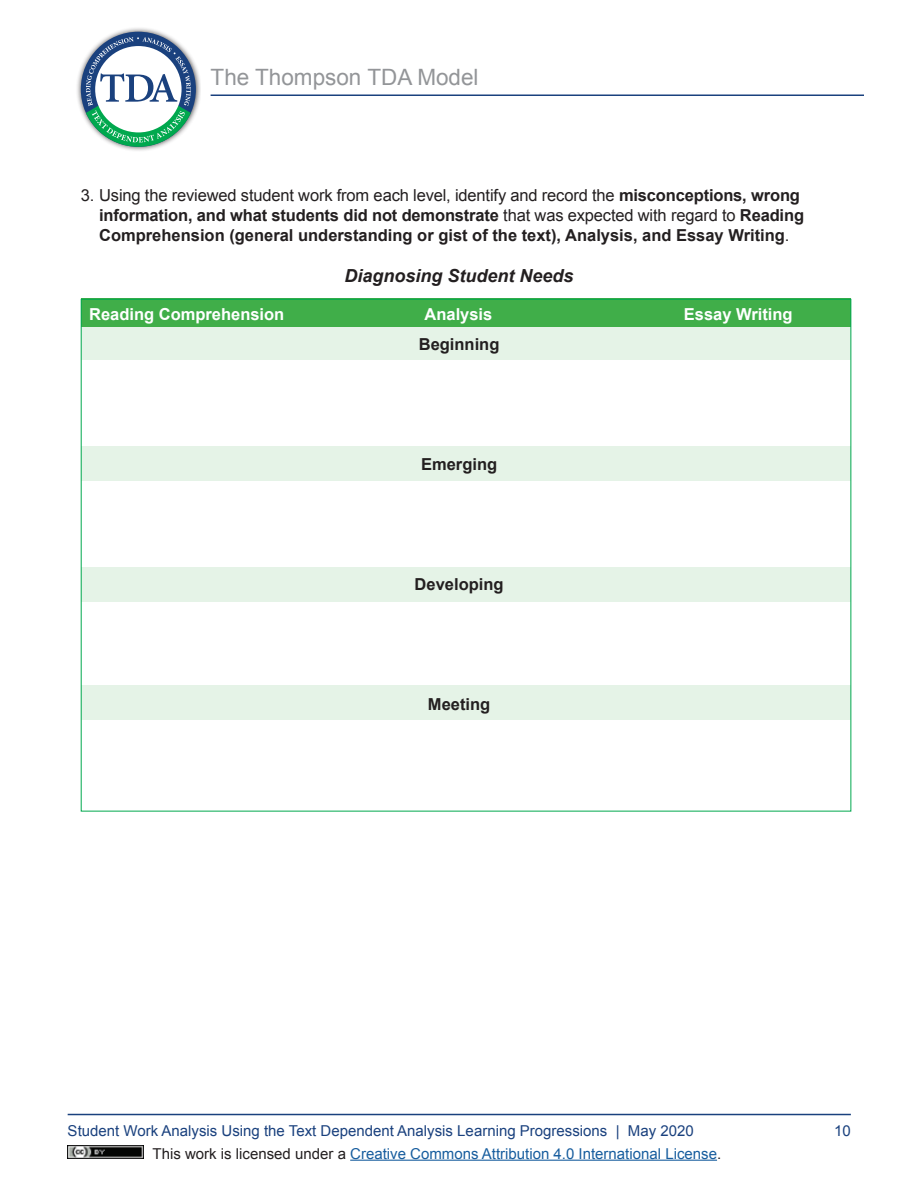
<style>
.page{position:relative;width:918px;height:1188px;background:#fff}
.page>*{position:absolute;margin:0;border:0;box-sizing:border-box;transform-origin:0 0}
.t1{font:22.5px "Arial";color:#939598}
.t2{font:italic 700 18px "Arial";color:#231f20}
.t3{font:700 16.5px/19.8px "Arial";color:#231f20}
.t4{font:700 16.5px "Arial";color:#fff}
.t5{font:15px "Arial";color:#1a417e}
.t6{font:15px "Arial";color:#175d9e}
.s1{font-weight:400}
.s2{color:#231f20}
</style>
<div class="page">
<hr style="left:68px;top:1114px;width:783px;height:1px;background:#1a417e">
<img style="left:68px;top:1145px;width:75px;height:14px">
<hr style="left:350px;top:1160px;width:367px;height:1px;background:#175d9e">
<div style="left:75px;top:26px;width:126px;height:127px;background:#231f20;opacity:.8"></div>
<div style="left:81px;top:32px;width:115px;height:115px;background:#1a417e;border-radius:50%"></div>
<svg style="left:83px;top:37px;width:110px;height:110px"></svg>
<hr style="left:211px;top:95px;width:653px;height:1px;background:#1a417e">
<div style="left:81px;top:686px;width:770px;height:34px;background:#e5f3e7"></div>
<div style="left:81px;top:568px;width:770px;height:34px;background:#e5f3e7"></div>
<div style="left:81px;top:446px;width:770px;height:34px;background:#e5f3e7"></div>
<div style="left:81px;top:325px;width:770px;height:34px;background:#e5f3e7"></div>
<div style="left:81px;top:299px;width:770px;height:28px;background:#40ae49"></div>
<h1 class="t1" style="left:211px;top:62px;width:270px">The Thompson TDA Model</h1>
<p class="t3" style="left:99px;top:186px;width:706px;text-indent:-18px"><span class="s1">3. Using the reviewed student work from each level, identify and record the</span> misconceptions, wrong information, and what students did not demonstrate <span class="s1">that was expected with regard to</span> Reading<br>Comprehension (general understanding or gist of the text), Analysis, and Essay Writing<span class="s1">.</span></p>
<p class="t2" style="left:345px;top:264px;width:231px">Diagnosing Student Needs</p>
<p class="t4" style="left:89px;top:303px;width:197px">Reading Comprehension</p>
<p class="t4" style="left:425px;top:303px;width:69px">Analysis</p>
<p class="t4" style="left:684px;top:303px;width:110px">Essay Writing</p>
<p class="t3" style="left:419px;top:335px;width:82px">Beginning</p>
<p class="t3" style="left:421px;top:455px;width:78px">Emerging</p>
<p class="t3" style="left:415px;top:575px;width:90px">Developing</p>
<p class="t3" style="left:428px;top:695px;width:64px">Meeting</p>
<p class="t5" style="left:68px;top:1121px;width:628px">Student Work Analysis Using the Text Dependent Analysis Learning Progressions | May 2020</p>
<p class="t5" style="left:834px;top:1121px;width:18px">10</p>
<p class="t6" style="left:153px;top:1144px;width:570px"><span class="s2">This work is licensed under a</span> Creative Commons Attribution 4.0 International License<span class="s2">.</span></p>
</div>
